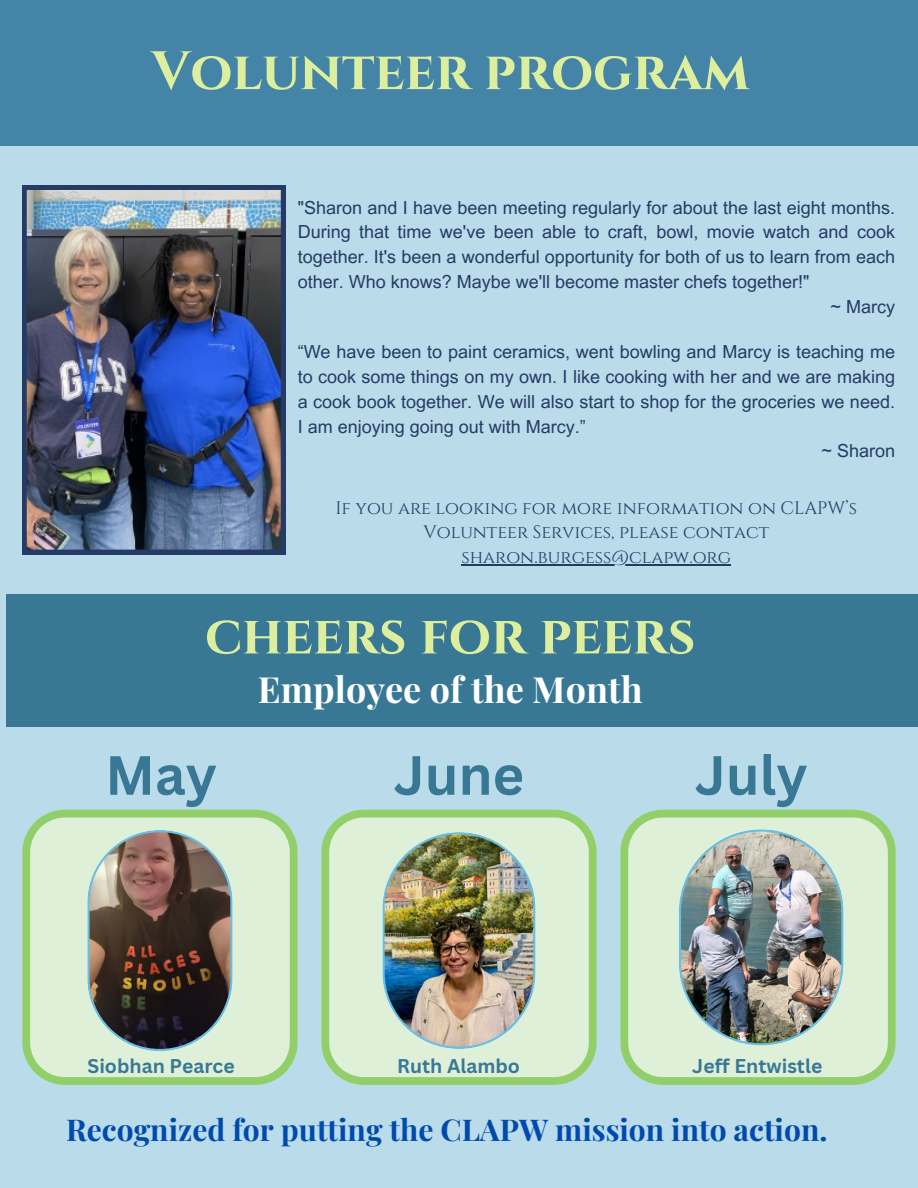
<style>
.page{position:relative;width:918px;height:1188px;background:#badbe9}
.page>*{position:absolute;margin:0;border:0;box-sizing:border-box;transform-origin:0 0}
.t1{font:700 54px "Cinzel";color:#ddef9e}
.t2{font:700 54px "Canva Sans";color:#387895}
.t3{font:700 36px "Playfair Display";color:#fff}
.t4{font:700 30px "Playfair Display";color:#004aad}
.t5{font:700 19.35px "Canva Sans";color:#387895}
.t6{font:18px/24.8px "Arial MT Pro";color:#253a65;text-align:justify}
.t7{font:18px/24.8px "Cinzel";color:#253a65;text-align:center}
</style>
<div class="page">
<div style="left:7px;top:594px;width:911px;height:132px;background:#387895"></div>
<svg style="left:22px;top:810px;width:276px;height:275px;background:#cfe9c5"></svg>
<svg style="left:321px;top:810px;width:276px;height:275px;background:#cfe8c5"></svg>
<svg style="left:620px;top:810px;width:276px;height:275px;background:#cee8c3"></svg>
<img style="left:679px;top:829px;width:164px;height:216px">
<img style="left:22px;top:185px;width:263px;height:369px">
<div style="left:0;top:0;width:917px;height:146px;background:#4485a7"></div>
<img style="left:382px;top:832px;width:153px;height:217px">
<img style="left:87px;top:830px;width:145px;height:221px">
<hr style="left:461px;top:564px;width:270px;height:1px;background:#253a65">
<h2 class="t1" style="left:151px;top:37px;width:600px">Volunteer program</h2>
<h1 class="t6" style="left:298px;top:197px;width:599px">"Sharon and I have been meeting regularly for about the last eight months.<br>During that time we've been able to craft, bowl, movie watch and cook together. It's been a wonderful opportunity for both of us to learn from each other. Who knows? Maybe we'll become master chefs together!"</h1>
<p class="t6" style="left:831px;top:296px;width:66px">~ Marcy</p>
<h4 class="t6" style="left:298px;top:342px;width:599px">“We have been to paint ceramics, went bowling and Marcy is teaching me to cook some things on my own. I like cooking with her and we are making a cook book together. We will also start to shop for the groceries we need.<br>I am enjoying going out with Marcy.”</h4>
<h1 class="t6" style="left:821px;top:441px;width:75px">~ Sharon</h1>
<p class="t7" style="left:336px;top:496px;width:523px">If you are looking for more information on CLAPW’s<br>Volunteer Services, please contact</p>
<h4 class="t7" style="left:461px;top:545px;width:271px">sharon.burgess@clapw.org</h4>
<h1 class="t1" style="left:205px;top:601px;width:492px">cheers for peers</h1>
<h2 class="t3" style="left:258px;top:664px;width:386px">Employee of the Month</h2>
<h1 class="t2" style="left:105px;top:737px;width:113px">May</h1>
<p class="t2" style="left:394px;top:737px;width:132px">June</p>
<p class="t2" style="left:695px;top:737px;width:114px">July</p>
<p class="t5" style="left:88px;top:1052px;width:149px">Siobhan Pearce</p>
<h4 class="t5" style="left:397px;top:1052px;width:124px">Ruth Alambo</h4>
<p class="t5" style="left:692px;top:1052px;width:132px">Jeff Entwistle</p>
<h3 class="t4" style="left:66px;top:1108px;width:763px">Recognized for putting the CLAPW mission into action.</h3>
</div>
